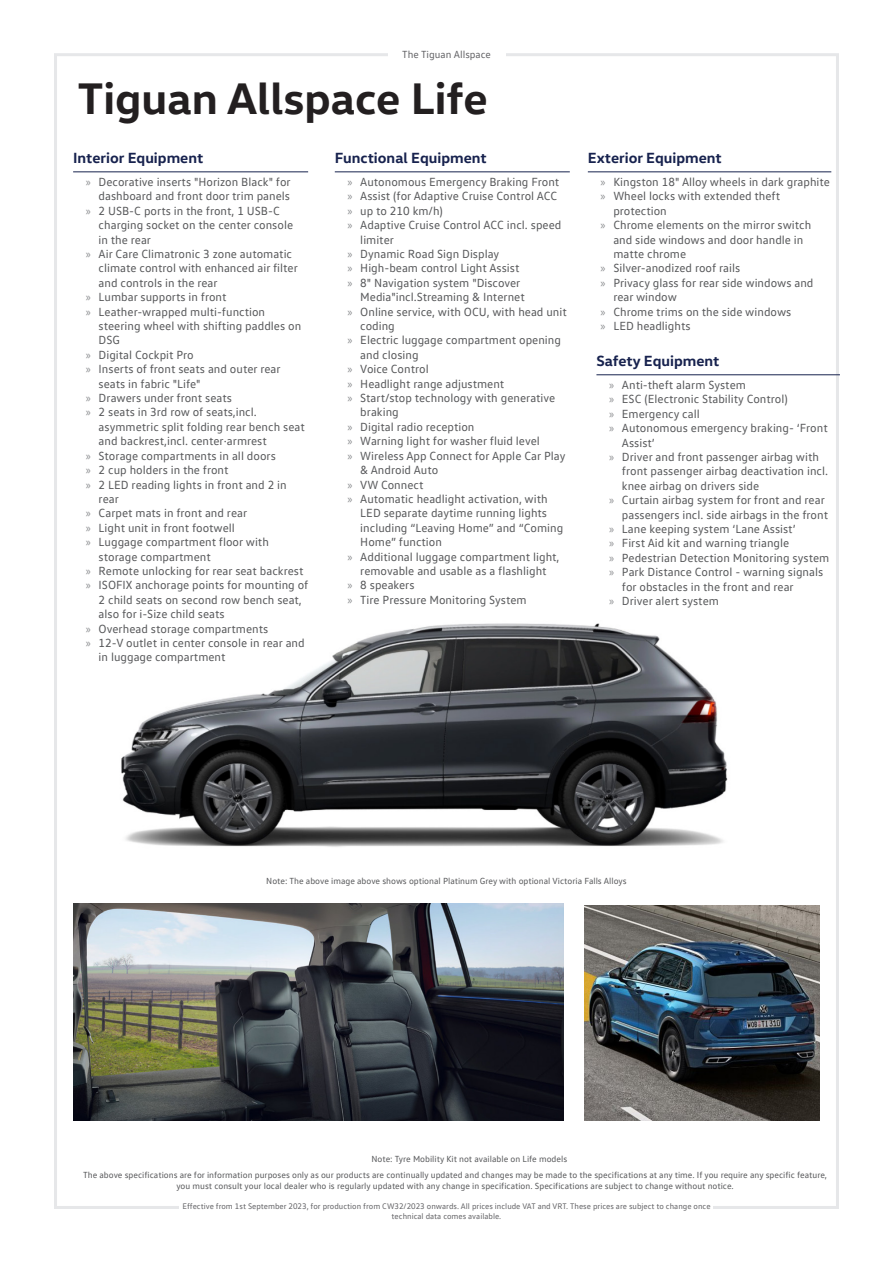
<style>
.page{position:relative;width:893px;height:1263px;background:#fff}
.page>*{position:absolute;margin:0;border:0;box-sizing:border-box;transform-origin:0 0}
.Page_heading{font:700 45px "VW Head";color:#231f20}
.List_headings_-_spac{font:700 15px "VW Head";color:#17224e}
.t1{font:12px/14.4px "VW Text";color:#57585a}
.t2{font:10.5px "VW Text";color:#636366}
.t3{font:9px/10.8px "VW Text";color:#57585a;text-align:center}
.t4{font:8.25px/9.9px "VW Text";color:#636366;text-align:center}
.s1{font-family:"Myriad Pro";color:#87898c}
</style>
<div class="page">
<img style="left:121px;top:623px;width:607px;height:224px">
<hr style="left:73px;top:172px;width:235px;height:1px;background:#17224e">
<hr style="left:335px;top:172px;width:235px;height:1px;background:#17224e">
<img style="left:585px;top:905px;width:235px;height:216px">
<img style="left:73px;top:904px;width:490px;height:217px">
<hr style="left:588px;top:172px;width:243px;height:1px;background:#17224e">
<hr style="left:596px;top:374px;width:244px;height:1px;background:#17224e">
<p class="t2" style="left:402px;top:47px;width:90px">The Tiguan Allspace</p>
<p class="Page_heading" style="left:78px;top:69px;width:411px">Tiguan Allspace Life</p>
<p class="List_headings_-_spac" style="left:73px;top:148px;width:132px">Interior Equipment</p>
<p class="t1" style="left:86px;top:174px;width:206px;text-align:right"><span class="s1">»</span> Decorative inserts "Horizon Black" for dashboard and front door trim panels</p>
<p class="t1" style="left:99px;top:203px;width:196px;text-indent:-13px"><span class="s1">»</span> 2 USB-C ports in the front, 1 USB-C charging socket on the center console in the rear</p>
<p class="t1" style="left:99px;top:246px;width:201px;text-indent:-13px"><span class="s1">»</span> Air Care Climatronic 3 zone automatic climate control with enhanced air filter and controls in the rear</p>
<p class="t1" style="left:86px;top:290px;width:142px"><span class="s1">»</span> Lumbar supports in front</p>
<p class="t1" style="left:99px;top:304px;width:204px;text-indent:-13px"><span class="s1">»</span> Leather-wrapped multi-function steering wheel with shifting paddles on<br>DSG</p>
<p class="t1" style="left:86px;top:347px;width:109px"><span class="s1">»</span> Digital Cockpit Pro</p>
<p class="t1" style="left:99px;top:362px;width:184px;text-indent:-13px"><span class="s1">»</span> Inserts of front seats and outer rear seats in fabric "Life"</p>
<p class="t1" style="left:86px;top:390px;width:148px"><span class="s1">»</span> Drawers under front seats</p>
<p class="t1" style="left:99px;top:405px;width:208px;text-indent:-13px"><span class="s1">»</span> 2 seats in 3rd row of seats,incl. asymmetric split folding rear bench seat and backrest,incl. center·armrest</p>
<p class="t1" style="left:86px;top:448px;width:192px"><span class="s1">»</span> Storage compartments in all doors</p>
<p class="t1" style="left:86px;top:462px;width:144px"><span class="s1">»</span> 2 cup holders in the front</p>
<p class="t1" style="left:99px;top:477px;width:190px;text-indent:-13px"><span class="s1">»</span> 2 LED reading lights in front and 2 in rear</p>
<p class="t1" style="left:86px;top:506px;width:163px"><span class="s1">»</span> Carpet mats in front and rear</p>
<p class="t1" style="left:86px;top:520px;width:150px"><span class="s1">»</span> Light unit in front footwell</p>
<p class="t1" style="left:99px;top:534px;width:172px;text-indent:-13px"><span class="s1">»</span> Luggage compartment floor with storage compartment</p>
<p class="t1" style="left:86px;top:563px;width:219px"><span class="s1">»</span> Remote unlocking for rear seat backrest</p>
<p class="t1" style="left:99px;top:578px;width:211px;text-indent:-13px"><span class="s1">»</span> ISOFIX anchorage points for mounting of<br>2 child seats on second row bench seat, also for i-Size child seats</p>
<p class="t1" style="left:86px;top:621px;width:184px"><span class="s1">»</span> Overhead storage compartments</p>
<p class="t1" style="left:99px;top:635px;width:208px;text-indent:-13px"><span class="s1">»</span> 12-V outlet in center console in rear and in luggage compartment</p>
<p class="List_headings_-_spac" style="left:335px;top:148px;width:153px">Functional Equipment</p>
<p class="t1" style="left:348px;top:174px;width:213px"><span class="s1">»</span> Autonomous Emergency Braking Front</p>
<p class="t1" style="left:348px;top:189px;width:211px"><span class="s1">»</span> Assist (for Adaptive Cruise Control ACC</p>
<p class="t1" style="left:348px;top:203px;width:97px"><span class="s1">»</span> up to 210 km/h)</p>
<p class="t1" style="left:360px;top:218px;width:203px;text-indent:-13px"><span class="s1">»</span> Adaptive Cruise Control ACC incl. speed limiter</p>
<p class="t1" style="left:348px;top:246px;width:153px"><span class="s1">»</span> Dynamic Road Sign Display</p>
<p class="t1" style="left:348px;top:261px;width:173px"><span class="s1">»</span> High-beam control Light Assist</p>
<p class="t1" style="left:360px;top:275px;width:166px;text-indent:-13px"><span class="s1">»</span> 8" Navigation system "Discover<br>Media"incl.Streaming &amp; Internet</p>
<p class="t1" style="left:360px;top:304px;width:208px;text-indent:-13px"><span class="s1">»</span> Online service, with OCU, with head unit coding</p>
<p class="t1" style="left:360px;top:333px;width:202px;text-indent:-13px"><span class="s1">»</span> Electric luggage compartment opening and closing</p>
<p class="t1" style="left:348px;top:362px;width:83px"><span class="s1">»</span> Voice Control</p>
<p class="t1" style="left:348px;top:376px;width:158px"><span class="s1">»</span> Headlight range adjustment</p>
<p class="t1" style="left:360px;top:390px;width:197px;text-indent:-13px"><span class="s1">»</span> Start/stop technology with generative braking</p>
<p class="t1" style="left:348px;top:419px;width:128px"><span class="s1">»</span> Digital radio reception</p>
<p class="t1" style="left:348px;top:434px;width:194px"><span class="s1">»</span> Warning light for washer fluid level</p>
<p class="t1" style="left:360px;top:448px;width:207px;text-indent:-13px"><span class="s1">»</span> Wireless App Connect for Apple Car Play &amp; Android Auto</p>
<p class="t1" style="left:348px;top:477px;width:77px"><span class="s1">»</span> VW Connect</p>
<p class="t1" style="left:360px;top:491px;width:204px;text-indent:-13px"><span class="s1">»</span> Automatic headlight activation, with<br>LED separate daytime running lights including “Leaving Home” and “Coming<br>Home” function</p>
<p class="t1" style="left:348px;top:549px;width:213px;text-align:center"><span class="s1">»</span> Additional luggage compartment light, removable and usable as a flashlight</p>
<p class="t1" style="left:348px;top:578px;width:69px"><span class="s1">»</span> 8 speakers</p>
<p class="t1" style="left:348px;top:592px;width:181px"><span class="s1">»</span> Tire Pressure Monitoring System</p>
<p class="List_headings_-_spac" style="left:588px;top:148px;width:135px">Exterior Equipment</p>
<p class="t1" style="left:601px;top:174px;width:231px"><span class="s1">»</span> Kingston 18" Alloy wheels in dark graphite</p>
<p class="t1" style="left:613px;top:189px;width:168px;text-indent:-13px"><span class="s1">»</span> Wheel locks with extended theft protection</p>
<p class="t1" style="left:613px;top:218px;width:200px;text-indent:-13px"><span class="s1">»</span> Chrome elements on the mirror switch and side windows and door handle in matte chrome</p>
<p class="t1" style="left:601px;top:261px;width:141px"><span class="s1">»</span> Silver-anodized roof rails</p>
<p class="t1" style="left:613px;top:275px;width:202px;text-indent:-13px"><span class="s1">»</span> Privacy glass for rear side windows and rear window</p>
<p class="t1" style="left:601px;top:304px;width:192px"><span class="s1">»</span> Chrome trims on the side windows</p>
<p class="t1" style="left:601px;top:318px;width:91px"><span class="s1">»</span> LED headlights</p>
<p class="List_headings_-_spac" style="left:596px;top:351px;width:124px">Safety Equipment</p>
<p class="t1" style="left:609px;top:377px;width:138px"><span class="s1">»</span> Anti-theft alarm System</p>
<p class="t1" style="left:609px;top:392px;width:180px"><span class="s1">»</span> ESC (Electronic Stability Control)</p>
<p class="t1" style="left:609px;top:406px;width:92px"><span class="s1">»</span> Emergency call</p>
<p class="t1" style="left:622px;top:421px;width:207px;text-indent:-13px"><span class="s1">»</span> Autonomous emergency braking- ‘Front<br>Assist’</p>
<p class="t1" style="left:622px;top:449px;width:208px;text-indent:-13px"><span class="s1">»</span> Driver and front passenger airbag with front passenger airbag deactivation incl. knee airbag on drivers side</p>
<p class="t1" style="left:609px;top:493px;width:220px;text-align:right"><span class="s1">»</span> Curtain airbag system for front and rear passengers incl. side airbags in the front</p>
<p class="t1" style="left:609px;top:521px;width:188px"><span class="s1">»</span> Lane keeping system ‘Lane Assist’</p>
<p class="t1" style="left:609px;top:536px;width:182px"><span class="s1">»</span> First Aid kit and warning triangle</p>
<p class="t1" style="left:609px;top:550px;width:222px"><span class="s1">»</span> Pedestrian Detection Monitoring system</p>
<p class="t1" style="left:622px;top:565px;width:203px;text-indent:-13px"><span class="s1">»</span> Park Distance Control - warning signals for obstacles in the front and rear</p>
<p class="t1" style="left:609px;top:593px;width:111px"><span class="s1">»</span> Driver alert system</p>
<p class="t3" style="left:266px;top:876px;width:362px">Note: The above image above shows optional Platinum Grey with optional Victoria Falls Alloys</p>
<p class="t3" style="left:371px;top:1153px;width:197px">Note: Tyre Mobility Kit not available on Life models</p>
<p class="t3" style="left:83px;top:1169px;width:746px">The above specifications are for information purposes only as our products are continually updated and changes may be made to the specifications at any time. If you require any specific feature, you must consult your local dealer who is regularly updated with any change in specification. Specifications are subject to change without notice.</p>
<p class="t4" style="left:182px;top:1201px;width:530px">Effective from 1st September 2023, for production from CW32/2023 onwards. All prices include VAT and VRT. These prices are subject to change once technical data comes available.</p>
</div>
